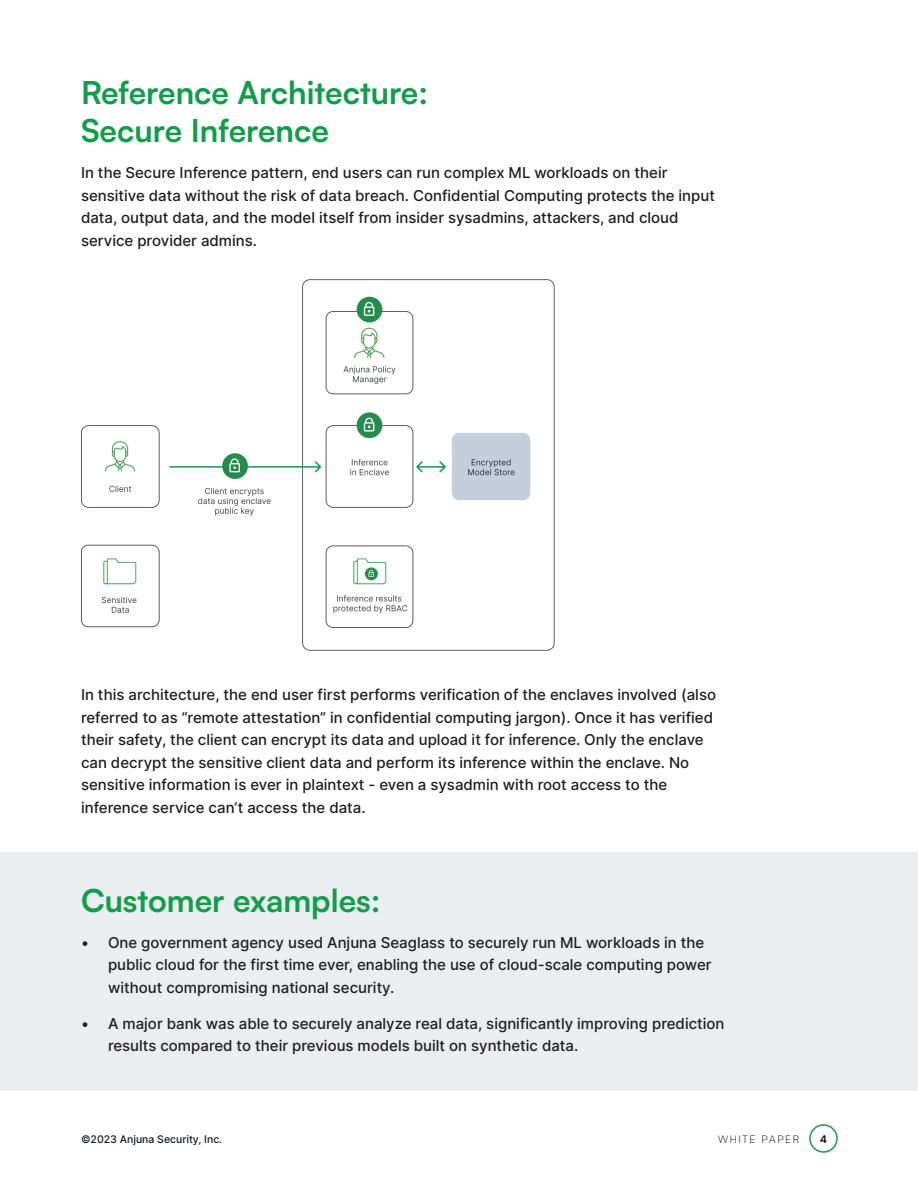
<style>
.page{position:relative;width:918px;height:1188px;background:#fff}
.page>*{position:absolute;margin:0;border:0;box-sizing:border-box;transform-origin:0 0}
.t1{font:700 31.5px/37.8px "Satoshi";color:#119d49}
.t2{font:500 15px/22.5px "Inter";color:#211d1e}
.t3{font:500 10.5px "Inter";color:#0e1528}
.t4{font:300 10.5px "Satoshi";letter-spacing:.15em;color:#040503}
.t5{font:700 10.5px "Satoshi";color:#040503}
</style>
<div class="page">
<div style="left:0;top:852px;width:918px;height:238px;background:#eaeef1"></div>
<div style="left:809px;top:1124px;width:29px;height:29px;border:2px solid #119d49;border-radius:50%"></div>
<img style="left:81px;top:279px;width:474px;height:372px">
<h1 class="t1" style="left:81px;top:72px;width:349px">Reference Architecture:<br>Secure Inference</h1>
<p class="t2" style="left:81px;top:161px;width:636px">In the Secure Inference pattern, end users can run complex ML workloads on their sensitive data without the risk of data breach. Confidential Computing protects the input data, output data, and the model itself from insider sysadmins, attackers, and cloud service provider admins.</p>
<p class="t2" style="left:81px;top:683px;width:637px">In this architecture, the end user first performs verification of the enclaves involved (also referred to as “remote attestation” in confidential computing jargon). Once it has verified their safety, the client can encrypt its data and upload it for inference. Only the enclave can decrypt the sensitive client data and perform its inference within the enclave. No sensitive information is ever in plaintext - even a sysadmin with root access to the inference service can’t access the data.</p>
<h1 class="t1" style="left:81px;top:880px;width:301px">Customer examples:</h1>
<p class="t2" style="left:108px;top:931px;width:605px;text-indent:-27px">• One government agency used Anjuna Seaglass to securely run ML workloads in the public cloud for the first time ever, enabling the use of cloud-scale computing power without compromising national security.</p>
<p class="t2" style="left:108px;top:1012px;width:618px;text-indent:-27px">• A major bank was able to securely analyze real data, significantly improving prediction results compared to their previous models built on synthetic data.</p>
<p class="t3" style="left:81px;top:1131px;width:143px">©2023 Anjuna Security, Inc.</p>
<p class="t4" style="left:718px;top:1132px;width:83px">WHITE PAPER</p>
<p class="t5" style="left:820px;top:1131px;width:8px">4</p>
</div>
